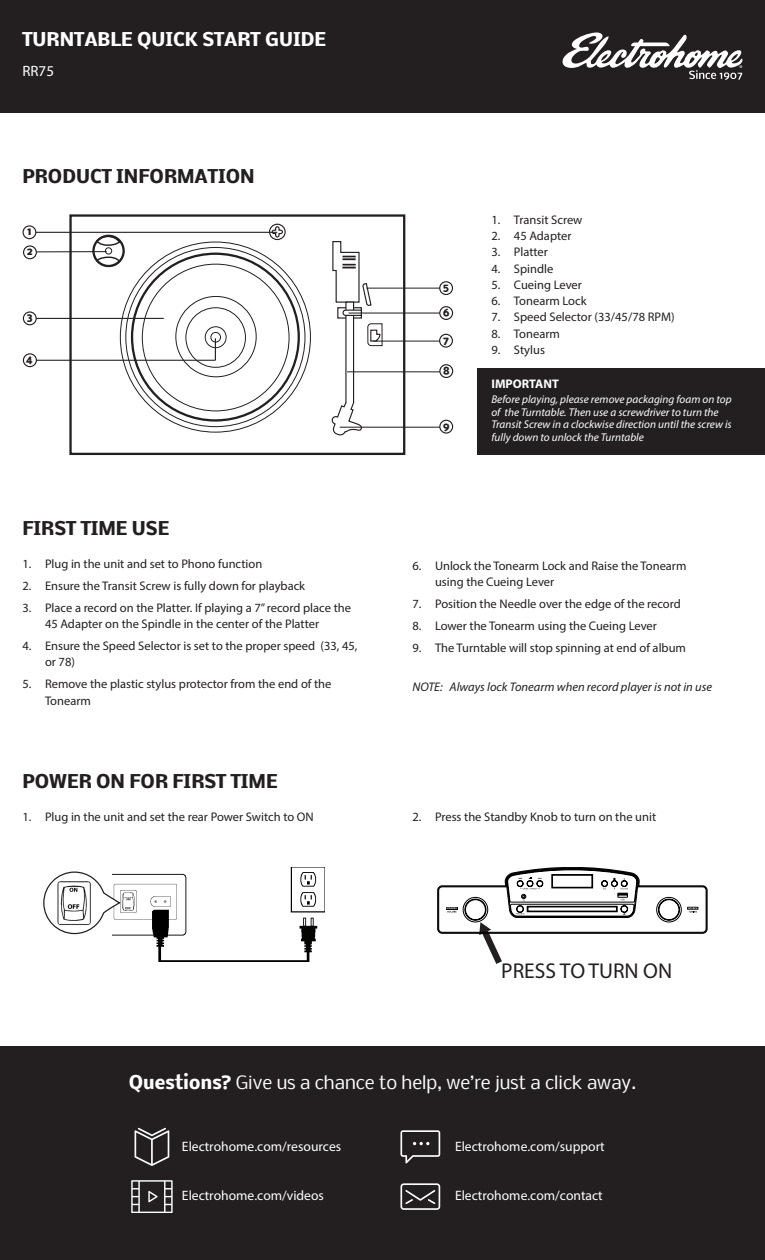
<style>
.page{position:relative;width:765px;height:1260px;background:#fff}
.page>*{position:absolute;margin:0;border:0;box-sizing:border-box;transform-origin:0 0}
.t1{font:21.5px "Myriad Pro";color:#231f20}
.t2{font:17.5px "Nobile";color:#fff}
.t3{font:700 17.5px "Nobile";color:#231f20}
.t4{font:700 17.5px "Nobile";color:#fff}
.t5{font:15px "Myriad Pro";color:#fff}
.t6{font:13.62px "Myriad Pro";color:#fff}
.t7{font:12.5px/16.2px "Myriad Pro";color:#231f20}
.t8{font:italic 12.5px "Myriad Pro";color:#231f20}
.t9{font:700 12.5px "Myriad Pro";color:#fff}
.t10{font:italic 11.25px/12.5px "Myriad Pro";color:#fff}
.t11{font:700 10.88px "Nobile";color:#231f20}
.t12{font:700 2.25px "Arial";color:#fff}
.s1{font-weight:700}
</style>
<div class="page">
<div style="left:0;top:1046px;width:765px;height:214px;background:#231f20"></div>
<div style="left:478px;top:368px;width:287px;height:87px;background:#231f20"></div>
<div style="left:0;top:0;width:765px;height:112px;background:#231f20"></div>
<svg style="left:562px;top:32px;width:181px;height:48px"></svg>
<hr style="left:35px;top:232px;width:242px;height:1px;background:#231f20">
<div style="left:23px;top:225px;width:13px;height:14px;border:1px solid #231f20;border-radius:50%"></div>
<hr style="left:35px;top:318px;width:129px;height:1px;background:#231f20">
<div style="left:23px;top:311px;width:14px;height:14px;border:1px solid #231f20;border-radius:50%"></div>
<hr style="left:35px;top:360px;width:180px;height:1px;background:#231f20">
<div style="left:23px;top:353px;width:14px;height:14px;border:1px solid #231f20;border-radius:50%"></div>
<hr style="left:35px;top:251px;width:72px;height:1px;background:#231f20">
<div style="left:23px;top:245px;width:14px;height:14px;border:1px solid #231f20;border-radius:50%"></div>
<div style="left:69px;top:214px;width:336px;height:241px;border:2px solid #231f20"></div>
<hr style="left:340px;top:427px;width:101px;height:1px;background:#231f20">
<hr style="left:366px;top:288px;width:75px;height:1px;background:#231f20">
<hr style="left:349px;top:313px;width:92px;height:1px;background:#231f20">
<hr style="left:373px;top:341px;width:68px;height:1px;background:#231f20">
<hr style="left:347px;top:371px;width:94px;height:1px;background:#231f20">
<div style="left:439px;top:281px;width:14px;height:14px;border:1px solid #231f20;border-radius:50%"></div>
<div style="left:439px;top:306px;width:14px;height:14px;border:1px solid #231f20;border-radius:50%"></div>
<div style="left:439px;top:334px;width:14px;height:14px;border:1px solid #231f20;border-radius:50%"></div>
<div style="left:439px;top:364px;width:14px;height:14px;border:1px solid #231f20;border-radius:50%"></div>
<div style="left:439px;top:420px;width:14px;height:14px;border:1px solid #231f20;border-radius:50%"></div>
<div style="left:92px;top:235px;width:33px;height:32px;border:2px solid #231f20;border-radius:50%"></div>
<svg style="left:95px;top:223px;width:288px;height:213px"></svg>
<div style="left:105px;top:248px;width:7px;height:6px;border:1px solid #231f20;border-radius:50%"></div>
<svg style="left:400px;top:1130px;width:40px;height:33px"></svg>
<svg style="left:135px;top:1128px;width:34px;height:38px"></svg>
<svg style="left:131px;top:1180px;width:42px;height:33px"></svg>
<svg style="left:400px;top:1183px;width:40px;height:27px"></svg>
<img style="left:113px;top:867px;width:212px;height:94px">
<svg style="left:43px;top:872px;width:78px;height:62px"></svg>
<img style="left:57px;top:880px;width:34px;height:46px">
<svg style="left:437px;top:867px;width:270px;height:97px"></svg>
<h2 class="t4" style="left:22px;top:24px;width:305px">TURNTABLE QUICK START GUIDE</h2>
<p class="t5" style="left:22px;top:61px;width:33px">RR75</p>
<h2 class="t3" style="left:22px;top:161px;width:234px">PRODUCT INFORMATION</h2>
<p class="t11" style="left:27px;top:222px;width:7px">1</p>
<p class="t11" style="left:27px;top:242px;width:8px">2</p>
<p class="t11" style="left:27px;top:307px;width:8px">3</p>
<p class="t11" style="left:26px;top:349px;width:9px">4</p>
<h2 class="t3" style="left:22px;top:513px;width:148px">FIRST TIME USE</h2>
<p class="t7" style="left:22px;top:556px;width:241px">1. Plug in the unit and set to Phono function</p>
<p class="t7" style="left:22px;top:578px;width:284px">2. Ensure the Transit Screw is fully down for playback</p>
<p class="t7" style="left:45px;top:600px;width:308px;text-indent:-22px">3. Place a record on the Platter. If playing a 7” record place the<br>45 Adapter on the Spindle in the center of the Platter</p>
<p class="t7" style="left:45px;top:638px;width:314px;text-indent:-22px">4. Ensure the Speed Selector is set to the proper speed (33, 45, or 78)</p>
<p class="t7" style="left:45px;top:676px;width:288px;text-indent:-22px">5. Remove the plastic stylus protector from the end of the<br>Tonearm</p>
<p class="t11" style="left:443px;top:278px;width:8px">5</p>
<p class="t11" style="left:443px;top:302px;width:8px">6</p>
<p class="t11" style="left:443px;top:330px;width:8px">7</p>
<p class="t11" style="left:443px;top:360px;width:9px">8</p>
<p class="t11" style="left:443px;top:416px;width:9px">9</p>
<p class="t7" style="left:491px;top:211px;width:93px">1. Transit Screw</p>
<p class="t7" style="left:491px;top:228px;width:82px">2. 45 Adapter</p>
<p class="t7" style="left:491px;top:244px;width:58px">3. Platter</p>
<p class="t7" style="left:491px;top:260px;width:63px">4. Spindle</p>
<p class="t7" style="left:491px;top:276px;width:92px">5. Cueing Lever</p>
<p class="t7" style="left:491px;top:293px;width:97px">6. Tonearm Lock</p>
<p class="t7" style="left:491px;top:309px;width:185px">7. Speed Selector (33/45/78 RPM)</p>
<p class="t7" style="left:491px;top:325px;width:70px">8. Tonearm</p>
<p class="t7" style="left:491px;top:341px;width:55px">9. Stylus</p>
<p class="t9" style="left:491px;top:376px;width:69px">IMPORTANT</p>
<p class="t10" style="left:491px;top:393px;width:242px">Before playing, please remove packaging foam on top of the Turntable. Then use a screwdriver to turn the Transit Screw in a clockwise direction until the screw is fully down to unlock the Turntable</p>
<p class="t7" style="left:435px;top:558px;width:253px;text-indent:-22px">6. Unlock the Tonearm Lock and Raise the Tonearm using the Cueing Lever</p>
<p class="t7" style="left:412px;top:596px;width:270px">7. Position the Needle over the edge of the record</p>
<p class="t7" style="left:412px;top:618px;width:246px">8. Lower the Tonearm using the Cueing Lever</p>
<p class="t7" style="left:412px;top:640px;width:275px">9. The Turntable will stop spinning at end of album</p>
<p class="t8" style="left:412px;top:679px;width:301px">NOTE: Always lock Tonearm when record player is not in use</p>
<h2 class="t3" style="left:22px;top:766px;width:257px">POWER ON FOR FIRST TIME</h2>
<p class="t7" style="left:22px;top:808px;width:293px">1. Plug in the unit and set the rear Power Switch to ON</p>
<p class="t7" style="left:412px;top:808px;width:245px">2. Press the Standby Knob to turn on the unit</p>
<p class="t12" style="left:447px;top:907px;width:12px">STANDBY</p>
<h1 class="t1" style="left:501px;top:957px;width:173px">PRESS TOTURN ON</h1>
<h2 class="t2" style="left:129px;top:1069px;width:509px"><span class="s1">Questions?</span> Give us a chance to help, we’re just a click away.</h2>
<p class="t6" style="left:182px;top:1138px;width:161px">Electrohome.com/resources</p>
<p class="t6" style="left:455px;top:1138px;width:151px">Electrohome.com/support</p>
<p class="t6" style="left:182px;top:1187px;width:143px">Electrohome.com/videos</p>
<p class="t6" style="left:455px;top:1187px;width:149px">Electrohome.com/contact</p>
</div>
